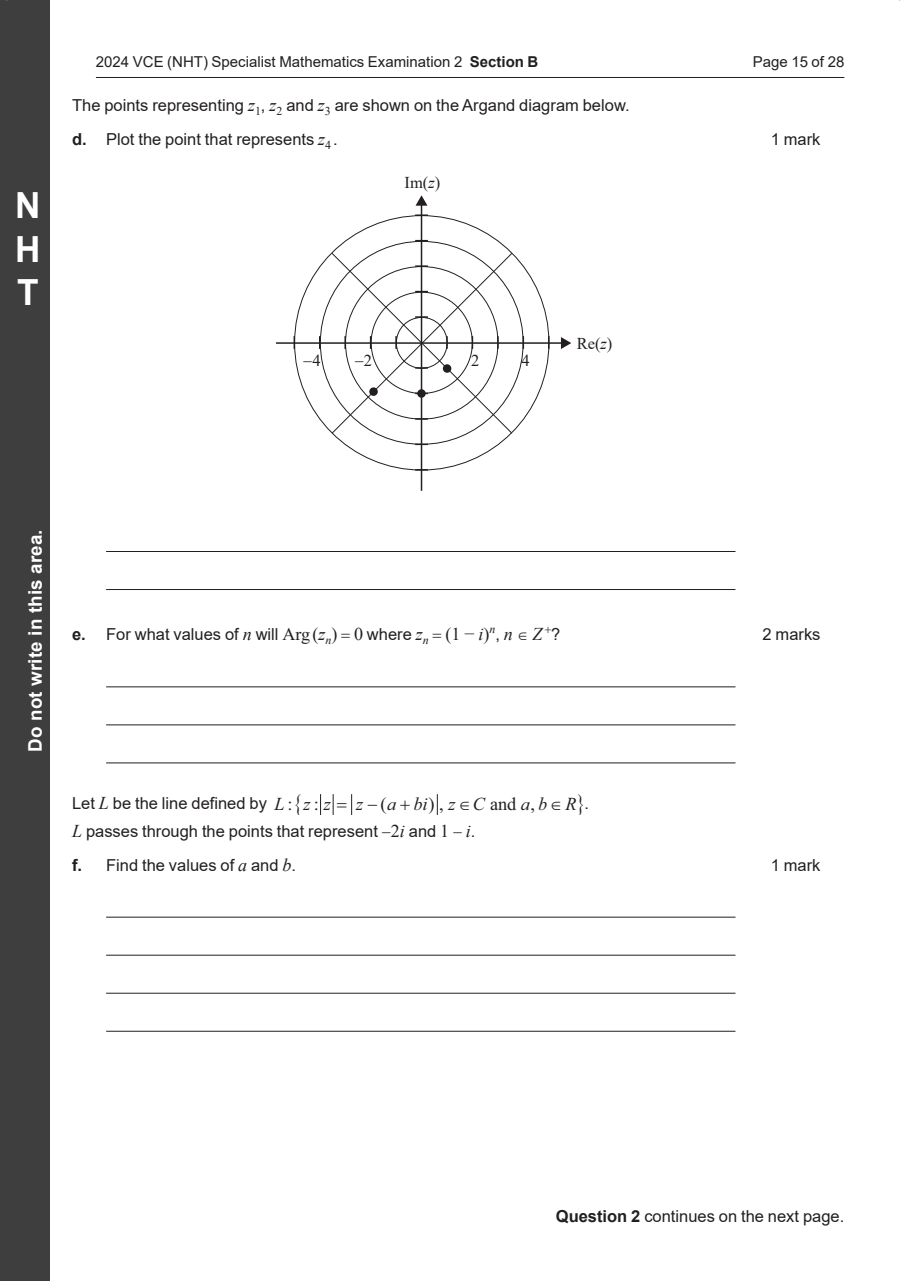
<style>
.page{position:relative;width:906px;height:1281px;background:#fff}
.page>*{position:absolute;margin:0;border:0;box-sizing:border-box;transform-origin:0 0}
.t1{font:700 36px/43.5px "Arial";color:#fff;text-align:justify}
.t2{font:700 18.75px "Arial";letter-spacing:.01em;color:#fff}
.t3{font:italic 18.3px "Times New Roman";color:#231f20}
.t4{font:18.3px "Times New Roman";color:#231f20}
.t5{font:16.5px/33.8px "Arial";color:#231f20}
.t6{font:16.5px "Times New Roman";color:#231f20}
.t7{font:15px "Arial";color:#231f20}
.s1{font-weight:700}
.s2{font-family:"Times New Roman";font-style:italic;font-size:18px}
.s3{font-style:italic}
.s4{font-family:"Times New Roman";font-size:18px}
.s5{font-style:normal}
.s6{font-family:"Arial";font-style:normal;font-size:16.5px}
.s7{font-family:"Times New Roman";font-style:italic;font-size:18.3px}
</style>
<div class="page">
<hr style="left:106px;top:551px;width:629px;height:1px;background:#231f20">
<hr style="left:106px;top:589px;width:629px;height:1px;background:#231f20">
<hr style="left:106px;top:686px;width:629px;height:1px;background:#231f20">
<hr style="left:106px;top:724px;width:629px;height:1px;background:#231f20">
<hr style="left:106px;top:762px;width:629px;height:1px;background:#231f20">
<hr style="left:106px;top:916px;width:629px;height:1px;background:#231f20">
<hr style="left:106px;top:954px;width:629px;height:1px;background:#231f20">
<hr style="left:106px;top:992px;width:629px;height:1px;background:#231f20">
<hr style="left:106px;top:1030px;width:629px;height:1px;background:#231f20">
<hr style="left:276px;top:342px;width:287px;height:2px;background:#231f20">
<svg style="left:561px;top:337px;width:10px;height:12px"></svg>
<hr style="left:421px;top:204px;width:1px;height:287px;background:#231f20">
<svg style="left:415px;top:195px;width:12px;height:11px"></svg>
<svg style="left:415px;top:240px;width:13px;height:1px"></svg>
<svg style="left:415px;top:214px;width:13px;height:1px"></svg>
<svg style="left:415px;top:444px;width:13px;height:1px"></svg>
<svg style="left:331px;top:253px;width:181px;height:181px"></svg>
<div style="left:369px;top:387px;width:9px;height:9px;background:#231f20;border-radius:50%"></div>
<div style="left:417px;top:389px;width:9px;height:9px;background:#231f20;border-radius:50%"></div>
<div style="left:443px;top:364px;width:8px;height:9px;background:#231f20;border-radius:50%"></div>
<svg style="left:320px;top:794px;width:1px;height:20px"></svg>
<svg style="left:437px;top:794px;width:1px;height:20px"></svg>
<hr style="left:96px;top:77px;width:748px;height:1px;background:#231f20">
<div style="left:0;top:0;width:49px;height:1280px;background:#3e3e3f"></div>
<svg style="left:333px;top:794px;width:19px;height:20px"></svg>
<h1 class="t1" style="left:15px;top:184px;width:27px">N H T</h1>
<p class="t7" style="left:96px;top:51px;width:444px">2024 VCE (NHT) Specialist Mathematics Examination 2 <span class="s1">Section B</span></p>
<p class="t7" style="left:753px;top:51px;width:93px">Page 15 of 28</p>
<p class="t5" style="left:72px;top:88px;width:559px">The points representing <span class="s2">z</span><sub>1</sub>, <span class="s2">z</span><sub>2</sub> and <span class="s2">z</span><sub>3</sub> are shown on the Argand diagram below. <span class="s1">d.</span> Plot the point that represents <span class="s2">z</span><sub>4</sub> .</p>
<p class="t6" style="left:404px;top:171px;width:37px">Im(<span class="s3">z</span>)</p>
<p class="t6" style="left:303px;top:348px;width:19px">−4</p>
<p class="t6" style="left:355px;top:348px;width:19px">−2</p>
<p class="t6" style="left:471px;top:348px;width:10px">2</p>
<p class="t6" style="left:521px;top:348px;width:10px">4</p>
<p class="t6" style="left:577px;top:331px;width:37px">Re(<span class="s3">z</span>)</p>
<p class="t5" style="left:771px;top:122px;width:51px">1 mark</p>
<p class="t2" style="left:22px;top:752px;width:224px;rotate:-90deg">Do not write in this area.</p>
<p class="t5" style="left:72px;top:617px;width:490px"><span class="s1">e.</span> For what values of <span class="s2">n</span> will <span class="s4">Arg (</span><span class="s2">z</span><sub>n</sub><span class="s4">) 0</span> where <span class="s2">z</span><sub>n</sub> <span class="s4">(1 −</span> <span class="s2">i</span><span class="s4">)</span><sup>n</sup>, <span class="s2">n</span> ∈ <span class="s2">Z</span> ?</p>
<p class="t5" style="left:762px;top:617px;width:59px">2 marks</p>
<p class="t4" style="left:287px;top:792px;width:45px">: :<span class="s3">z</span></p>
<p class="t3" style="left:356px;top:790px;width:101px">z <span class="s5">(</span>a bi z<span class="s5">,</span></p>
<p class="t4" style="left:428px;top:792px;width:8px">)</p>
<p class="t3" style="left:521px;top:790px;width:16px">a<span class="s5">,</span></p>
<p class="t3" style="left:473px;top:790px;width:118px">C <span class="s5">and</span> b R <span class="s6">.</span></p>
<p class="t5" style="left:72px;top:786px;width:240px">Let <span class="s2">L</span> be the line defined by <span class="s7">L z</span></p>
<p class="t5" style="left:72px;top:814px;width:405px"><span class="s2">L</span> passes through the points that represent −<span class="s4">2</span><span class="s2">i</span> and <span class="s4">1</span> − <span class="s2">i</span>. <span class="s1">f.</span> Find the values of <span class="s2">a</span> and <span class="s2">b</span>.</p>
<p class="t5" style="left:771px;top:847px;width:51px">1 mark</p>
<p class="t5" style="left:556px;top:1198px;width:290px"><span class="s1">Question 2</span> continues on the next page.</p>
</div>
